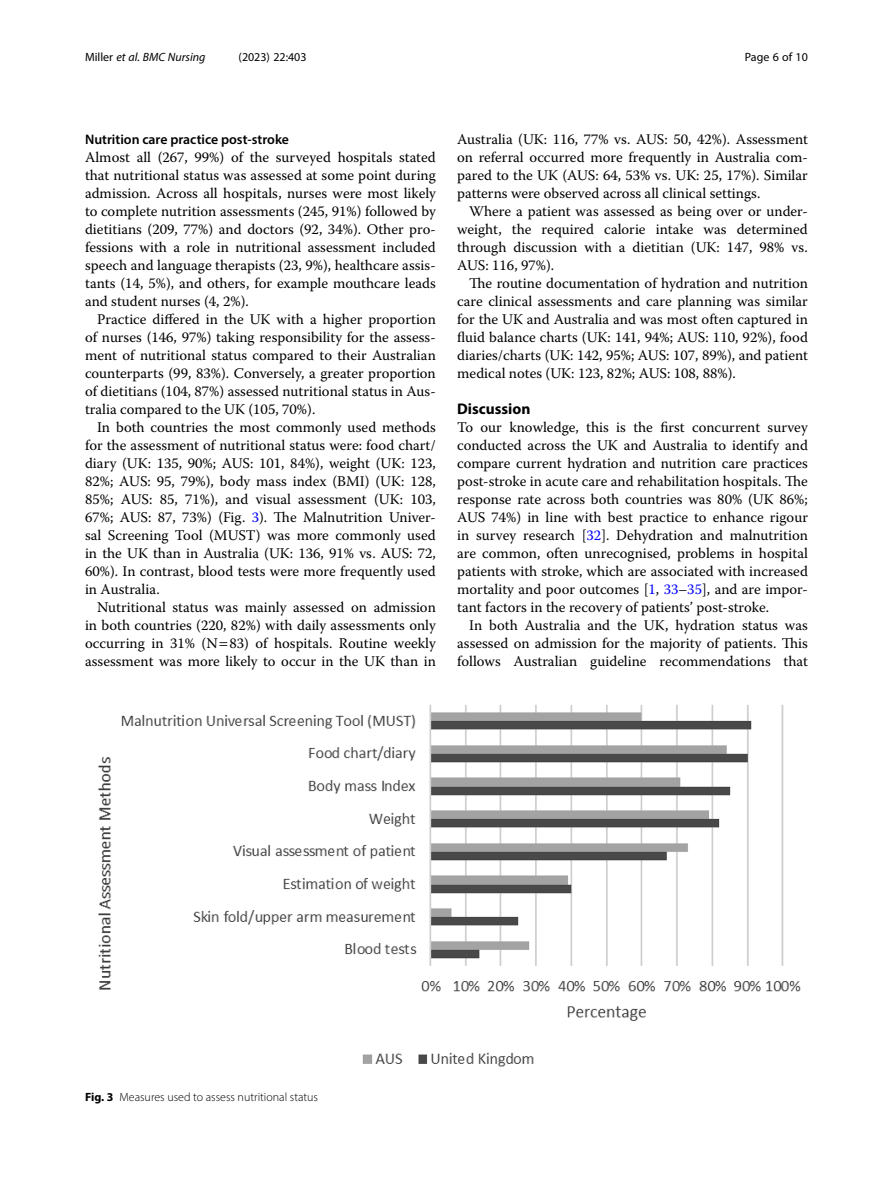
<style>
.page{position:relative;width:893px;height:1191px;background:#fff}
.page>*{position:absolute;margin:0;border:0;box-sizing:border-box;transform-origin:0 0}
.Head_1{font:700 15.45px "Myriad Pro";color:#000}
.Body_Text_Indent{font:14.7px/18px "Warnock Pro";color:#000;text-align:justify}
.Body_Text{font:14.7px/18px "Warnock Pro";color:#000;text-align:justify}
.Head_2{font:600 13.8px "Myriad Pro";color:#000}
.Figure_Caption{font:300 12px "Myriad Pro";color:#000}
.t1{font:italic 12px "Myriad Pro";color:#000}
.t2{font:12px "Myriad Pro";color:#000}
.s1{font-style:normal}
.s2{color:#00f}
.s3{font-weight:700}
</style>
<div class="page">
<img style="left:98px;top:705px;width:703px;height:362px">
<p class="t1" style="left:85px;top:50px;width:122px"><span class="s1">Miller</span> et al. BMC Nursing</p>
<p class="t2" style="left:239px;top:50px;width:70px">(2023) 22:403</p>
<p class="t2" style="left:745px;top:50px;width:65px">Page 6 of 10</p>
<p class="Head_2" style="left:85px;top:131px;width:206px">Nutrition care practice post-stroke</p>
<p class="Body_Text" style="left:85px;top:148px;width:352px">Almost all (267, 99%) of the surveyed hospitals stated that nutritional status was assessed at some point during admission. Across all hospitals, nurses were most likely to complete nutrition assessments (245, 91%) followed by dietitians (209, 77%) and doctors (92, 34%). Other pro&shy;fessions with a role in nutritional assessment included speech and language therapists (23, 9%), healthcare assis&shy;tants (14, 5%), and others, for example mouthcare leads and student nurses (4, 2%).</p>
<p class="Body_Text_Indent" style="left:85px;top:310px;width:352px;text-indent:12px">Practice differed in the UK with a higher proportion of nurses (146, 97%) taking responsibility for the assess&shy;ment of nutritional status compared to their Australian counterparts (99, 83%). Conversely, a greater proportion of dietitians (104, 87%) assessed nutritional status in Aus&shy;tralia compared to the UK (105, 70%).</p>
<p class="Body_Text_Indent" style="left:85px;top:418px;width:352px;text-indent:12px">In both countries the most commonly used methods for the assessment of nutritional status were: food chart/ diary (UK: 135, 90%; AUS: 101, 84%), weight (UK: 123, 82%; AUS: 95, 79%), body mass index (BMI) (UK: 128, 85%; AUS: 85, 71%), and visual assessment (UK: 103, 67%; AUS: 87, 73%) (Fig. <span class="s2">3</span>). The Malnutrition Univer&shy;sal Screening Tool (MUST) was more commonly used in the UK than in Australia (UK: 136, 91% vs. AUS: 72, 60%). In contrast, blood tests were more frequently used in Australia.</p>
<p class="Body_Text_Indent" style="left:85px;top:598px;width:352px;text-indent:12px">Nutritional status was mainly assessed on admission in both countries (220, 82%) with daily assessments only occurring in 31% (N 83) of hospitals. Routine weekly assessment was more likely to occur in the UK than in</p>
<p class="Body_Text_Indent" style="left:457px;top:130px;width:352px">Australia (UK: 116, 77% vs. AUS: 50, 42%). Assessment on referral occurred more frequently in Australia com&shy;pared to the UK (AUS: 64, 53% vs. UK: 25, 17%). Similar patterns were observed across all clinical settings.</p>
<p class="Body_Text_Indent" style="left:457px;top:202px;width:352px;text-indent:12px">Where a patient was assessed as being over or under&shy;weight, the required calorie intake was determined through discussion with a dietitian (UK: 147, 98% vs.<br>AUS: 116, 97%).</p>
<p class="Body_Text_Indent" style="left:457px;top:274px;width:352px;text-indent:12px">The routine documentation of hydration and nutrition care clinical assessments and care planning was similar for the UK and Australia and was most often captured in fluid balance charts (UK: 141, 94%; AUS: 110, 92%), food diaries/charts (UK: 142, 95%; AUS: 107, 89%), and patient medical notes (UK: 123, 82%; AUS: 108, 88%).</p>
<p class="Head_1" style="left:457px;top:399px;width:75px">Discussion</p>
<p class="Body_Text" style="left:457px;top:418px;width:352px">To our knowledge, this is the first concurrent survey conducted across the UK and Australia to identify and compare current hydration and nutrition care practices post-stroke in acute care and rehabilitation hospitals. The response rate across both countries was 80% (UK 86%; AUS 74%) in line with best practice to enhance rigour in survey research [<span class="s2">32</span>]. Dehydration and malnutrition are common, often unrecognised, problems in hospital patients with stroke, which are associated with increased mortality and poor outcomes [<span class="s2">1</span>, <span class="s2">33</span>–<span class="s2">35</span>], and are impor&shy;tant factors in the recovery of patients’ post-stroke.</p>
<p class="Body_Text_Indent" style="left:457px;top:616px;width:352px;text-indent:12px">In both Australia and the UK, hydration status was assessed on admission for the majority of patients. This follows Australian guideline recommendations that</p>
<p class="Figure_Caption" style="left:85px;top:1089px;width:235px"><span class="s3">Fig. 3</span> Measures used to assess nutritional status</p>
</div>
